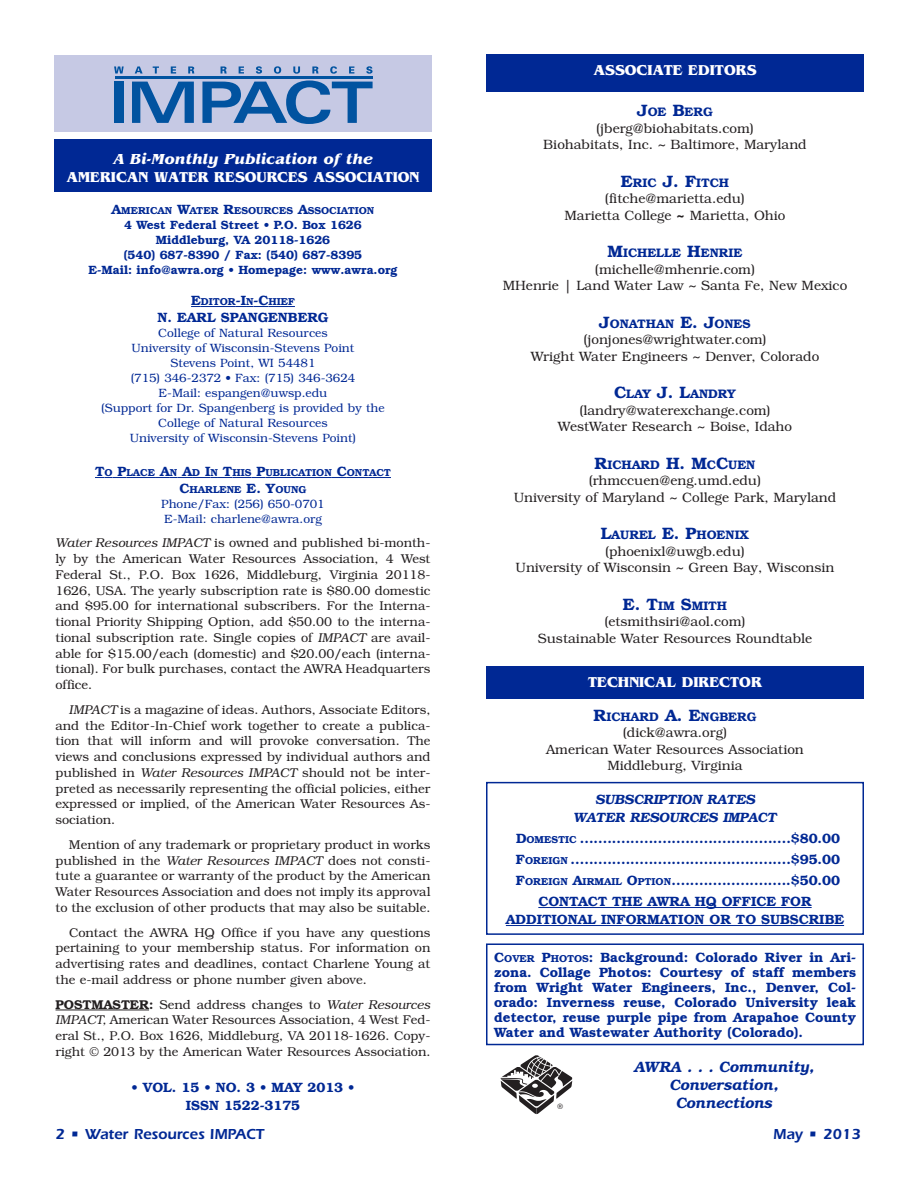
<style>
.page{position:relative;width:918px;height:1188px;background:#fff}
.page>*{position:absolute;margin:0;border:0;box-sizing:border-box;transform-origin:0 0}
.t1{font:700 15px "Benguiat";color:#fff}
.t2{font:italic 600 15px/18px "Bookman";color:#002894;text-align:center}
.t3{font:600 15px "Itc Eras";color:#002894}
.t4{font:italic 700 15px "Benguiat";color:#fff}
.t5{font:600 13.5px/15px "Bookman";color:#002894;text-align:center}
.t6{font:300 13.5px/16.5px "Bookman";color:#231f20;text-align:center}
.t7{font:italic 600 13.5px/18px "Bookman";color:#002894;text-align:center}
.t8{font:300 12.75px/15.8px "Bookman";color:#231f20;text-align:justify}
.t9{font:600 12.3px "Bookman";color:#002894}
.t10{font:300 12px/15px "Bookman";color:#002894;text-align:center}
.t11{font:600 12px/15px "Bookman";color:#002894;text-align:center}
.t12{font:600 10.2px/16.5px "Bookman";color:#002894;text-align:center}
.t13{font:7.5px "Helvetica";color:#231f20}
.s1{font-size:13.5px}
.s2{font-style:italic}
.s3{font-weight:600}
.s4{font-size:16.5px}
.s5{font-size:10.2px}
</style>
<div class="page">
<div style="left:54px;top:56px;width:378px;height:76px;background:#c6c9e4"></div>
<div style="left:115px;top:82px;width:9px;height:41px;background:#0153a0"></div>
<svg style="left:132px;top:82px;width:62px;height:41px"></svg>
<svg style="left:202px;top:81px;width:171px;height:43px"></svg>
<hr style="left:115px;top:76px;width:258px;height:2px;background:#0153a0">
<svg style="left:114px;top:66px;width:10px;height:8px"></svg>
<svg style="left:135px;top:66px;width:8px;height:8px"></svg>
<svg style="left:153px;top:66px;width:6px;height:8px"></svg>
<svg style="left:171px;top:66px;width:5px;height:8px"></svg>
<svg style="left:188px;top:66px;width:6px;height:8px"></svg>
<svg style="left:221px;top:66px;width:6px;height:8px"></svg>
<svg style="left:239px;top:66px;width:5px;height:8px"></svg>
<svg style="left:256px;top:66px;width:6px;height:8px"></svg>
<svg style="left:274px;top:66px;width:7px;height:8px"></svg>
<svg style="left:293px;top:66px;width:7px;height:8px"></svg>
<svg style="left:312px;top:66px;width:7px;height:8px"></svg>
<svg style="left:330px;top:66px;width:7px;height:8px"></svg>
<svg style="left:349px;top:66px;width:5px;height:8px"></svg>
<svg style="left:366px;top:66px;width:7px;height:8px"></svg>
<hr style="left:201px;top:306px;width:35px;height:1px;background:#002894">
<svg style="left:236px;top:306px;width:59px;height:1px"></svg>
<svg style="left:95px;top:477px;width:170px;height:1px"></svg>
<hr style="left:265px;top:477px;width:67px;height:1px;background:#002894">
<svg style="left:332px;top:477px;width:15px;height:1px"></svg>
<hr style="left:347px;top:477px;width:44px;height:1px;background:#002894">
<hr style="left:56px;top:1010px;width:93px;height:1px;background:#231f20">
<div style="left:54px;top:140px;width:378px;height:52px;background:#002894"></div>
<div style="left:486px;top:54px;width:378px;height:38px;background:#002894"></div>
<svg style="left:501px;top:1055px;width:72px;height:59px"></svg>
<div style="left:556px;top:1102px;width:10px;height:10px;background:#fff"></div>
<div style="left:486px;top:666px;width:378px;height:33px;background:#002894"></div>
<div style="left:486px;top:782px;width:378px;height:153px;border:2px solid #002894"></div>
<hr style="left:538px;top:907px;width:274px;height:1px;background:#002894">
<hr style="left:506px;top:925px;width:338px;height:1px;background:#002894">
<div style="left:486px;top:943px;width:378px;height:102px;border:2px solid #002894"></div>
<div style="left:493px;top:951px;width:365px;height:92px;background:#fff"></div>
<p class="t4" style="left:113px;top:153px;width:261px">A Bi-Monthly Publication of the</p>
<p class="t1" style="left:67px;top:171px;width:354px">AMERICAN WATER RESOURCES ASSOCIATION</p>
<p class="t12" style="left:112px;top:202px;width:264px"><span class="s1">A</span>MERICAN <span class="s1">W</span>ATER <span class="s1">R</span>ESOURCES <span class="s1">A</span>SSOCIATION</p>
<p class="t11" style="left:88px;top:217px;width:311px">4 West Federal Street • P.O. Box 1626<br>Middleburg, VA 20118-1626<br>(540) 687-8390 / Fax: (540) 687-8395<br>E-Mail: info@awra.org • Homepage: www.awra.org</p>
<p class="t12" style="left:191px;top:293px;width:105px"><span class="s1">E</span>DITOR<span class="s1">-I</span>N<span class="s1">-C</span>HIEF</p>
<p class="t5" style="left:158px;top:310px;width:172px">N. EARL SPANGENBERG</p>
<p class="t10" style="left:101px;top:325px;width:285px">College of Natural Resources<br>University of Wisconsin-Stevens Point<br>Stevens Point, WI 54481<br>(715) 346-2372 • Fax: (715) 346-3624<br>E-Mail: espangen@uwsp.edu<br>(Support for Dr. Spangenberg is provided by the College of Natural Resources<br>University of Wisconsin-Stevens Point)</p>
<p class="t12" style="left:95px;top:464px;width:297px"><span class="s1">T</span>O <span class="s1">P</span>LACE <span class="s1">A</span>N <span class="s1">A</span>D <span class="s1">I</span>N <span class="s1">T</span>HIS <span class="s1">P</span>UBLICATION <span class="s1">C</span>ONTACT<br><span class="s1">C</span>HARLENE <span class="s1">E. Y</span>OUNG</p>
<p class="t10" style="left:161px;top:496px;width:165px;text-align:left">Phone/Fax: (256) 650-0701<br>E-Mail: charlene@awra.org</p>
<p class="t8" style="left:55px;top:535px;width:377px"><span class="s2">Water Resources IMPACT</span> is owned and published bi-month&shy;ly by the American Water Resources Association, 4 West Federal St., P.O. Box 1626, Middleburg, Virginia 20118- 1626, USA. The yearly subscription rate is $80.00 domestic and $95.00 for international subscribers. For the Interna&shy;tional Priority Shipping Option, add $50.00 to the interna&shy;tional subscription rate. Single copies of <span class="s2">IMPACT</span> are avail&shy;able for $15.00/each (domestic) and $20.00/each (interna&shy;tional). For bulk purchases, contact the AWRA Headquarters office.</p>
<p class="t8" style="left:55px;top:702px;width:377px;text-indent:14px"><span class="s2">IMPACT</span> is a magazine of ideas. Authors, Associate Editors, and the Editor-In-Chief work together to create a publica&shy;tion that will inform and will provoke conversation. The views and conclusions expressed by individual authors and published in <span class="s2">Water Resources IMPACT</span> should not be inter&shy;preted as necessarily representing the official policies, either expressed or implied, of the American Water Resources As&shy;sociation.</p>
<p class="t8" style="left:55px;top:837px;width:377px;text-indent:13px">Mention of any trademark or proprietary product in works published in the <span class="s2">Water Resources IMPACT</span> does not consti&shy;tute a guarantee or warranty of the product by the American Water Resources Association and does not imply its approval to the exclusion of other products that may also be suitable.</p>
<p class="t8" style="left:56px;top:924px;width:377px;text-indent:13px">Contact the AWRA HQ Office if you have any questions pertaining to your membership status. For information on advertising rates and deadlines, contact Charlene Young at the e-mail address or phone number given above.</p>
<p class="t8" style="left:55px;top:996px;width:377px"><span class="s3">POSTMASTER:</span> Send address changes to <span class="s2">Water Resources IMPACT,</span> American Water Resources Association, 4 West Fed&shy;eral St., P.O. Box 1626, Middleburg, VA 20118-1626. Copy&shy;right © 2013 by the American Water Resources Association.</p>
<p class="t5" style="left:132px;top:1078px;width:224px;line-height:18px">• VOL. 15 • NO. 3 • MAY 2013 •<br>ISSN 1522-3175</p>
<p class="t1" style="left:593px;top:64px;width:165px">ASSOCIATE EDITORS</p>
<p class="t9" style="left:637px;top:105px;width:77px"><span class="s4">J</span>OE <span class="s4">B</span>ERG</p>
<p class="t6" style="left:543px;top:120px;width:265px">(jberg@biohabitats.com)<br>Biohabitats, Inc. ~ Baltimore, Maryland</p>
<p class="t9" style="left:621px;top:175px;width:110px"><span class="s4">E</span>RIC <span class="s4">J. F</span>ITCH</p>
<p class="t6" style="left:565px;top:190px;width:222px">(fitche@marietta.edu)<br>Marietta College <span class="s3">~</span> Marietta, Ohio</p>
<p class="t9" style="left:608px;top:246px;width:136px"><span class="s4">M</span>ICHELLE <span class="s4">H</span>ENRIE</p>
<p class="t6" style="left:503px;top:261px;width:346px">(michelle@mhenrie.com)<br>MHenrie | Land Water Law ~ Santa Fe, New Mexico</p>
<p class="t9" style="left:599px;top:316px;width:153px"><span class="s4">J</span>ONATHAN <span class="s4">E. J</span>ONES</p>
<p class="t6" style="left:531px;top:331px;width:290px">(jonjones@wrightwater.com)<br>Wright Water Engineers ~ Denver, Colorado</p>
<p class="t9" style="left:614px;top:387px;width:123px"><span class="s4">C</span>LAY <span class="s4">J. L</span>ANDRY</p>
<p class="t6" style="left:558px;top:402px;width:236px">(landry@waterexchange.com)<br>WestWater Research ~ Boise, Idaho</p>
<p class="t9" style="left:595px;top:457px;width:162px"><span class="s4">R</span>ICHARD <span class="s4">H. M</span>C<span class="s4">C</span>UEN</p>
<p class="t6" style="left:514px;top:472px;width:324px">(rhmccuen@eng.umd.edu)<br>University of Maryland ~ College Park, Maryland</p>
<p class="t9" style="left:601px;top:528px;width:150px"><span class="s4">L</span>AUREL <span class="s4">E. P</span>HOENIX</p>
<p class="t6" style="left:515px;top:543px;width:321px">(phoenixl@uwgb.edu)<br>University of Wisconsin ~ Green Bay, Wisconsin</p>
<p class="t9" style="left:623px;top:598px;width:106px"><span class="s4">E. T</span>IM <span class="s4">S</span>MITH</p>
<p class="t6" style="left:538px;top:613px;width:276px">(etsmithsiri@aol.com)<br>Sustainable Water Resources Roundtable</p>
<p class="t1" style="left:588px;top:677px;width:175px">TECHNICAL DIRECTOR</p>
<p class="t9" style="left:594px;top:709px;width:164px"><span class="s4">R</span>ICHARD <span class="s4">A. E</span>NGBERG</p>
<p class="t6" style="left:546px;top:724px;width:259px">(dick@awra.org)<br>American Water Resources Association<br>Middleburg, Virginia</p>
<p class="t7" style="left:574px;top:791px;width:204px">SUBSCRIPTION RATES<br>WATER RESOURCES IMPACT</p>
<p class="t5" style="left:516px;top:828px;width:326px;line-height:21px">D<span class="s5">OMESTIC</span> ..............................................$80.00<br>F<span class="s5">OREIGN</span> ................................................$95.00<br>F<span class="s5">OREIGN</span> A<span class="s5">IRMAIL</span> O<span class="s5">PTION</span>..........................$50.00<br>CONTACT THE AWRA HQ OFFICE FOR</p>
<p class="t5" style="left:506px;top:912px;width:340px">ADDITIONAL INFORMATION OR TO SUBSCRIBE</p>
<p class="t5" style="left:494px;top:950px;width:363px;text-align:justify">C<span class="s5">OVER</span> P<span class="s5">HOTOS</span>: Background: Colorado River in Ari&shy;zona. Collage Photos: Courtesy of staff members from Wright Water Engineers, Inc., Denver, Col&shy;orado: Inverness reuse, Colorado University leak detector, reuse purple pipe from Arapahoe County Water and Wastewater Authority (Colorado).</p>
<p class="t2" style="left:634px;top:1058px;width:181px">AWRA . . . Community,<br>Conversation,</p>
<p class="t13" style="left:557px;top:1102px;width:7px">®</p>
<p class="t2" style="left:676px;top:1094px;width:98px">Connections</p>
<p class="t3" style="left:56px;top:1129px;width:210px">2 • Water Resources IMPACT</p>
<p class="t3" style="left:773px;top:1129px;width:89px">May • 2013</p>
</div>
